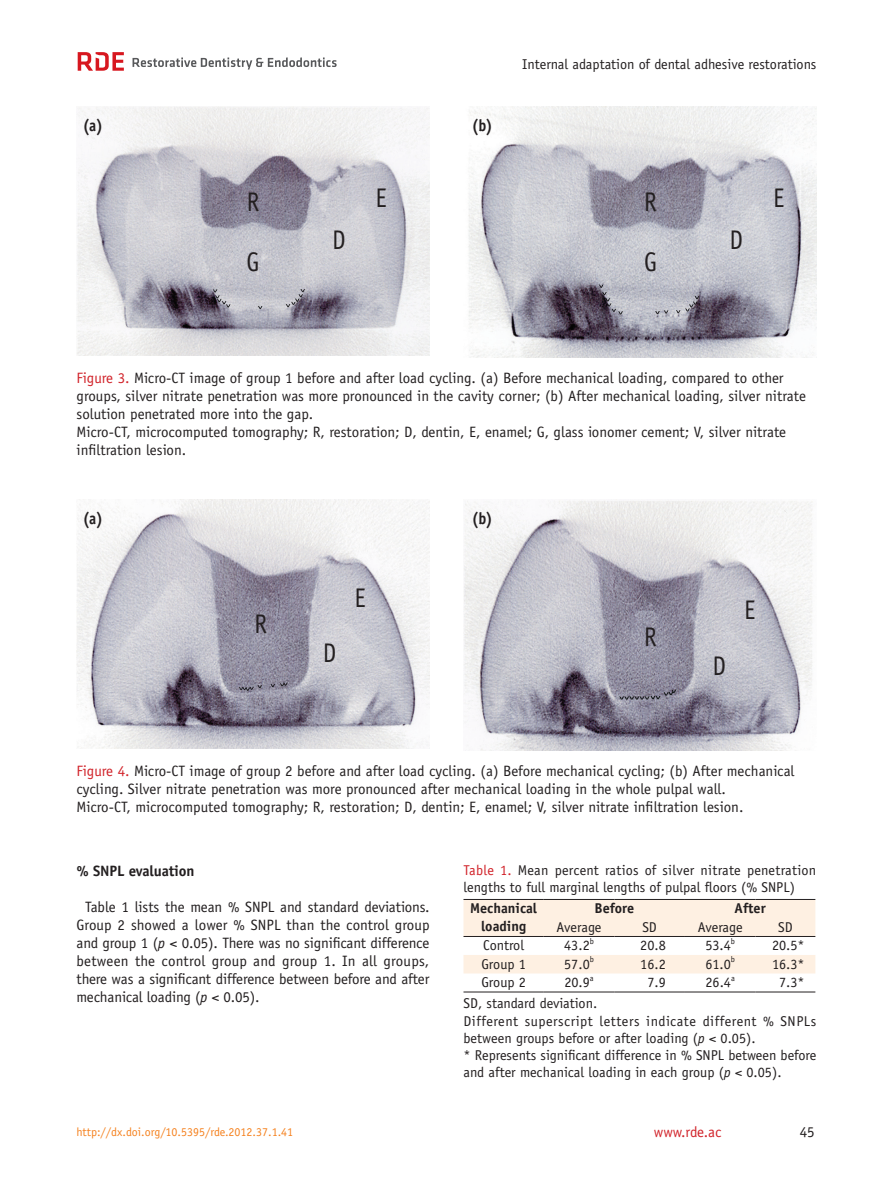
<style>
.page{position:relative;width:893px;height:1191px;background:#fff}
.page>*{position:absolute;margin:0;border:0;box-sizing:border-box;transform-origin:0 0}
.t1{font:27px "Officina Sans Std";color:#231f20;scale:.9 1}
.t2{font:700 16.5px "Officina Sans Std";color:#231f20;scale:.9 1}
.t3{font:15px/18px "Officina Sans Std";color:#231f20}
.t4{font:700 15px "Officina Sans Std";letter-spacing:-.01em;color:#231f20}
.t5{font:15px "Officina Sans Std";color:#d1232a}
.t6{font:14.25px/17.1px "Officina Sans Std";color:#231f20}
.t7{font:700 14.25px/17.1px "Officina Sans Std";color:#231f20;text-align:center}
.t8{font:12px "Officina Sans Std";color:#f58220}
.t9{font:8.25px "Officina Sans Std";color:#231f20}
.s1{color:#d1232a}
.s2{font-style:italic}
</style>
<div class="page">
<svg style="left:133px;top:57px;width:204px;height:13px"></svg>
<svg style="left:78px;top:52px;width:46px;height:19px"></svg>
<img style="left:77px;top:106px;width:352px;height:250px">
<img style="left:468px;top:106px;width:348px;height:251px">
<img style="left:77px;top:500px;width:352px;height:249px">
<img style="left:464px;top:500px;width:349px;height:250px">
<svg style="left:463px;top:900px;width:352px;height:73px"></svg>
<hr style="left:463px;top:899px;width:81px;height:1px;background:#231f20">
<hr style="left:463px;top:936px;width:81px;height:1px;background:#231f20">
<hr style="left:544px;top:899px;width:70px;height:1px;background:#231f20">
<hr style="left:614px;top:899px;width:71px;height:1px;background:#231f20">
<hr style="left:685px;top:899px;width:70px;height:1px;background:#231f20">
<hr style="left:755px;top:899px;width:60px;height:1px;background:#231f20">
<hr style="left:544px;top:936px;width:70px;height:1px;background:#231f20">
<hr style="left:614px;top:936px;width:71px;height:1px;background:#231f20">
<hr style="left:685px;top:936px;width:70px;height:1px;background:#231f20">
<hr style="left:755px;top:936px;width:60px;height:1px;background:#231f20">
<hr style="left:463px;top:991px;width:81px;height:1px;background:#231f20">
<hr style="left:544px;top:991px;width:70px;height:1px;background:#231f20">
<hr style="left:614px;top:991px;width:71px;height:1px;background:#231f20">
<hr style="left:685px;top:991px;width:70px;height:1px;background:#231f20">
<hr style="left:755px;top:991px;width:60px;height:1px;background:#231f20">
<p class="t2" style="left:83px;top:115px;width:24px">(a)</p>
<p class="t2" style="left:472px;top:115px;width:25px">(b)</p>
<p class="t6" style="left:522px;top:55px;width:296px">Internal adaptation of dental adhesive restorations</p>
<h1 class="t1" style="left:247px;top:186px;width:16px">R</h1>
<h1 class="t1" style="left:246px;top:245px;width:16px">G</h1>
<h1 class="t1" style="left:332px;top:224px;width:17px">D</h1>
<h1 class="t1" style="left:376px;top:182px;width:14px">E</h1>
<h1 class="t1" style="left:644px;top:186px;width:16px">R</h1>
<h1 class="t1" style="left:644px;top:245px;width:16px">G</h1>
<h1 class="t1" style="left:730px;top:224px;width:17px">D</h1>
<h1 class="t1" style="left:773px;top:182px;width:14px">E</h1>
<p class="t3" style="left:77px;top:368px;width:731px"><span class="s1">Figure 3.</span> Micro-CT image of group 1 before and after load cycling. (a) Before mechanical loading, compared to other groups, silver nitrate penetration was more pronounced in the cavity corner; (b) After mechanical loading, silver nitrate solution penetrated more into the gap.<br>Micro-CT, microcomputed tomography; R, restoration; D, dentin, E, enamel; G, glass ionomer cement; V, silver nitrate infiltration lesion.</p>
<p class="t2" style="left:83px;top:508px;width:24px">(a)</p>
<p class="t2" style="left:472px;top:508px;width:25px">(b)</p>
<h1 class="t1" style="left:254px;top:608px;width:16px">R</h1>
<h1 class="t1" style="left:323px;top:637px;width:17px">D</h1>
<h1 class="t1" style="left:354px;top:581px;width:14px">E</h1>
<h1 class="t1" style="left:644px;top:621px;width:16px">R</h1>
<h1 class="t1" style="left:713px;top:649px;width:17px">D</h1>
<h1 class="t1" style="left:744px;top:594px;width:14px">E</h1>
<p class="t3" style="left:77px;top:762px;width:719px"><span class="s1">Figure 4.</span> Micro-CT image of group 2 before and after load cycling. (a) Before mechanical cycling; (b) After mechanical cycling. Silver nitrate penetration was more pronounced after mechanical loading in the whole pulpal wall.<br>Micro-CT, microcomputed tomography; R, restoration; D, dentin; E, enamel; V, silver nitrate infiltration lesion.</p>
<p class="t4" style="left:77px;top:861px;width:119px">% SNPL evaluation</p>
<p class="t3" style="left:77px;top:898px;width:355px;text-align:justify;text-indent:9px">Table 1 lists the mean % SNPL and standard deviations.<br>Group 2 showed a lower % SNPL than the control group and group 1 (<span class="s2">p</span> &lt; 0.05). There was no significant difference between the control group and group 1. In all groups, there was a significant difference between before and after mechanical loading (<span class="s2">p</span> &lt; 0.05).</p>
<p class="t6" style="left:463px;top:862px;width:354px"><span class="s1">Table 1.</span> Mean percent ratios of silver nitrate penetration lengths to full marginal lengths of pulpal floors (% SNPL)</p>
<p class="t7" style="left:470px;top:900px;width:69px">Mechanical loading</p>
<p class="t7" style="left:595px;top:900px;width:41px">Before</p>
<p class="t7" style="left:735px;top:900px;width:33px">After</p>
<p class="t6" style="left:557px;top:918px;width:46px">Average</p>
<p class="t6" style="left:642px;top:918px;width:16px">SD</p>
<p class="t6" style="left:698px;top:918px;width:46px">Average</p>
<p class="t6" style="left:778px;top:918px;width:16px">SD</p>
<p class="t9" style="left:590px;top:936px;width:6px">b</p>
<p class="t6" style="left:483px;top:937px;width:42px">Control</p>
<p class="t6" style="left:564px;top:937px;width:27px">43.2</p>
<p class="t9" style="left:731px;top:936px;width:6px">b</p>
<p class="t6" style="left:772px;top:937px;width:34px">20.5*</p>
<p class="t6" style="left:640px;top:937px;width:27px">20.8</p>
<p class="t6" style="left:705px;top:937px;width:27px">53.4</p>
<p class="t9" style="left:590px;top:954px;width:6px">b</p>
<p class="t6" style="left:481px;top:955px;width:46px">Group 1</p>
<p class="t6" style="left:564px;top:955px;width:27px">57.0</p>
<p class="t9" style="left:731px;top:954px;width:6px">b</p>
<p class="t6" style="left:772px;top:955px;width:34px">16.3*</p>
<p class="t6" style="left:640px;top:955px;width:27px">16.2</p>
<p class="t6" style="left:705px;top:955px;width:27px">61.0</p>
<p class="t6" style="left:481px;top:974px;width:46px">Group 2</p>
<p class="t6" style="left:564px;top:974px;width:27px">20.9</p>
<p class="t9" style="left:590px;top:973px;width:5px">a</p>
<p class="t6" style="left:647px;top:974px;width:20px">7.9</p>
<p class="t6" style="left:705px;top:974px;width:27px">26.4</p>
<p class="t9" style="left:731px;top:973px;width:5px">a</p>
<p class="t6" style="left:779px;top:974px;width:27px">7.3*</p>
<p class="t6" style="left:463px;top:995px;width:354px">SD, standard deviation.<br>Different superscript letters indicate different % SNPLs between groups before or after loading (<span class="s2">p</span> &lt; 0.05).<br>* Represents significant difference in % SNPL between before and after mechanical loading in each group (<span class="s2">p</span> &lt; 0.05).</p>
<p class="t8" style="left:77px;top:1124px;width:218px">http://dx.doi.org/10.5395/rde.2012.37.1.41</p>
<p class="t5" style="left:654px;top:1122px;width:69px">www.rde.ac</p>
<p class="t3" style="left:800px;top:1122px;width:16px">45</p>
</div>
